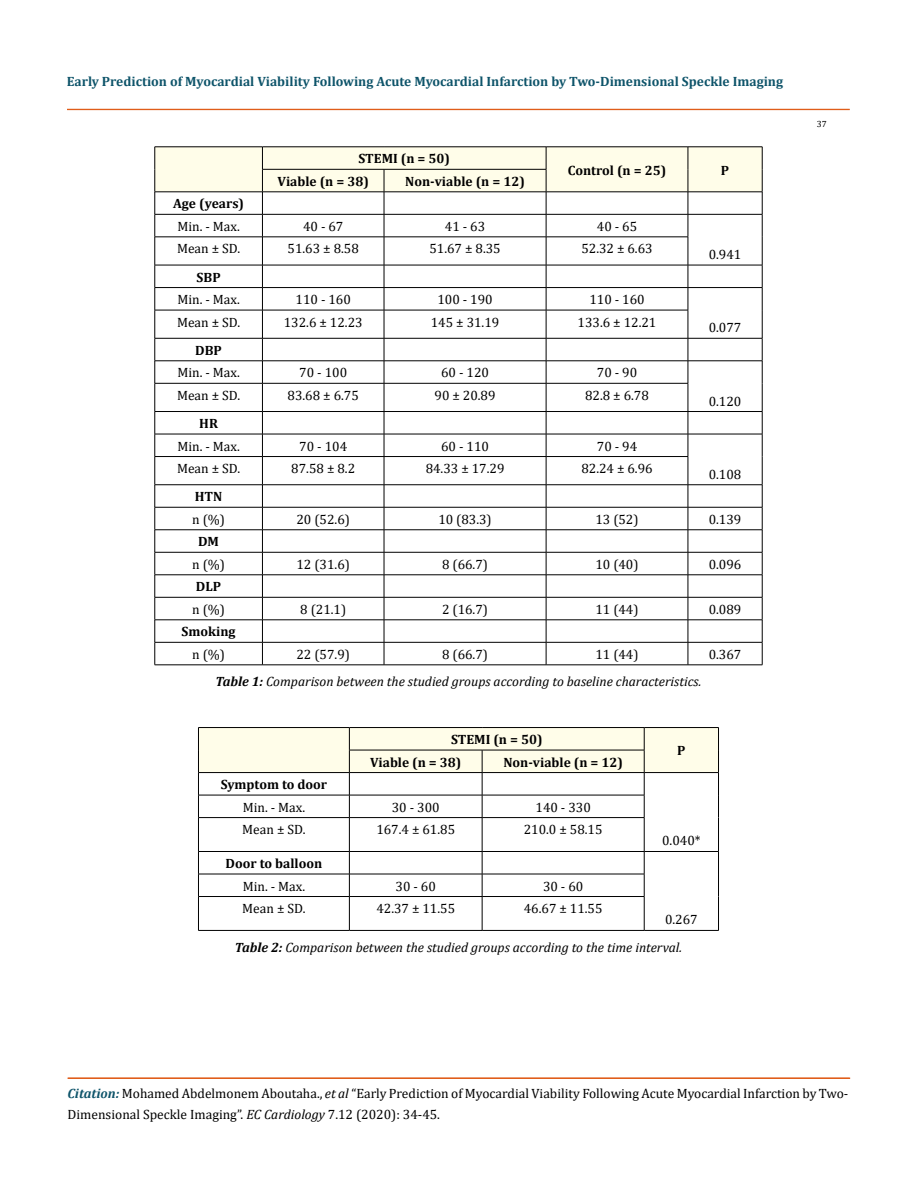
<style>
.page{position:relative;width:917px;height:1190px;background:#fff}
.page>*{position:absolute;margin:0;border:0;box-sizing:border-box;transform-origin:0 0}
.t1{font:13.5px/21px "Cambria";color:#000}
.t2{font:700 13.5px "Cambria";color:#000}
.t3{font:italic 13.5px "Cambria";color:#000}
.t4{font:700 13.5px "Cambria";color:#0e546a}
.t5{font:9px "Cambria";color:#000}
.s1{font-weight:700}
.s2{font-weight:700;font-style:italic;color:#0e546a}
.s3{font-style:italic}
</style>
<div class="page">
<div style="left:67px;top:109px;width:782px;height:1px;border:1px solid #e05d1a"></div>
<hr style="left:68px;top:1078px;width:781px;height:1px;background:#e05d1a">
<hr style="left:154px;top:146px;width:108px;height:1px;background:#000">
<hr style="left:262px;top:146px;width:122px;height:1px;background:#000">
<hr style="left:384px;top:146px;width:162px;height:1px;background:#000">
<hr style="left:546px;top:146px;width:142px;height:1px;background:#000">
<hr style="left:688px;top:146px;width:74px;height:1px;background:#000">
<svg style="left:154px;top:147px;width:609px;height:517px"></svg>
<hr style="left:154px;top:664px;width:108px;height:1px;background:#000">
<hr style="left:262px;top:664px;width:122px;height:1px;background:#000">
<hr style="left:384px;top:664px;width:162px;height:1px;background:#000">
<hr style="left:546px;top:664px;width:142px;height:1px;background:#000">
<hr style="left:688px;top:664px;width:74px;height:1px;background:#000">
<svg style="left:198px;top:727px;width:521px;height:90px"></svg>
<hr style="left:198px;top:817px;width:151px;height:1px;background:#000">
<hr style="left:198px;top:817px;width:1px;height:34px;background:#000">
<hr style="left:349px;top:817px;width:133px;height:1px;background:#000">
<hr style="left:349px;top:817px;width:1px;height:34px;background:#000">
<hr style="left:482px;top:817px;width:162px;height:1px;background:#000">
<hr style="left:482px;top:817px;width:1px;height:34px;background:#000">
<hr style="left:644px;top:817px;width:1px;height:34px;background:#000">
<hr style="left:718px;top:817px;width:1px;height:34px;background:#000">
<hr style="left:198px;top:851px;width:151px;height:1px;background:#000">
<hr style="left:349px;top:851px;width:133px;height:1px;background:#000">
<hr style="left:482px;top:851px;width:162px;height:1px;background:#000">
<hr style="left:644px;top:851px;width:74px;height:1px;background:#000">
<hr style="left:198px;top:873px;width:151px;height:1px;background:#000">
<svg style="left:198px;top:851px;width:1px;height:45px"></svg>
<hr style="left:349px;top:873px;width:133px;height:1px;background:#000">
<svg style="left:349px;top:851px;width:1px;height:45px"></svg>
<hr style="left:482px;top:873px;width:162px;height:1px;background:#000">
<svg style="left:482px;top:851px;width:1px;height:45px"></svg>
<svg style="left:644px;top:851px;width:1px;height:45px"></svg>
<svg style="left:718px;top:851px;width:1px;height:45px"></svg>
<hr style="left:198px;top:896px;width:151px;height:1px;background:#000">
<hr style="left:198px;top:896px;width:1px;height:34px;background:#000">
<hr style="left:349px;top:896px;width:133px;height:1px;background:#000">
<hr style="left:349px;top:896px;width:1px;height:34px;background:#000">
<hr style="left:482px;top:896px;width:162px;height:1px;background:#000">
<hr style="left:482px;top:896px;width:1px;height:34px;background:#000">
<hr style="left:644px;top:896px;width:1px;height:34px;background:#000">
<hr style="left:718px;top:896px;width:1px;height:34px;background:#000">
<hr style="left:198px;top:930px;width:151px;height:1px;background:#000">
<hr style="left:349px;top:930px;width:133px;height:1px;background:#000">
<hr style="left:482px;top:930px;width:162px;height:1px;background:#000">
<hr style="left:644px;top:930px;width:74px;height:1px;background:#000">
<p class="t4" style="left:67px;top:72px;width:717px">Early Prediction of Myocardial Viability Following Acute Myocardial Infarction by Two-Dimensional Speckle Imaging</p>
<p class="t2" style="left:358px;top:149px;width:93px">STEMI (n = 50)</p>
<p class="t2" style="left:277px;top:172px;width:93px">Viable (n = 38)</p>
<p class="t2" style="left:405px;top:172px;width:121px">Non-viable (n = 12)</p>
<p class="t2" style="left:568px;top:160px;width:100px">Control (n = 25)</p>
<p class="t2" style="left:721px;top:160px;width:10px">P</p>
<p class="t2" style="left:173px;top:194px;width:72px">Age (years)</p>
<p class="t1" style="left:177px;top:216px;width:64px">Min. - Max.</p>
<p class="t1" style="left:303px;top:216px;width:42px">40 - 67</p>
<p class="t1" style="left:445px;top:216px;width:42px">41 - 63</p>
<p class="t1" style="left:597px;top:216px;width:42px">40 - 65</p>
<p class="t1" style="left:177px;top:238px;width:65px">Mean ± SD.</p>
<p class="t1" style="left:287px;top:238px;width:73px">51.63 ± 8.58</p>
<p class="t1" style="left:429px;top:238px;width:73px">51.67 ± 8.35</p>
<p class="t1" style="left:581px;top:238px;width:73px">52.32 ± 6.63</p>
<p class="t2" style="left:197px;top:267px;width:26px">SBP</p>
<p class="t1" style="left:177px;top:289px;width:64px">Min. - Max.</p>
<p class="t1" style="left:295px;top:289px;width:57px">110 - 160</p>
<p class="t1" style="left:437px;top:289px;width:57px">100 - 190</p>
<p class="t1" style="left:589px;top:289px;width:57px">110 - 160</p>
<p class="t1" style="left:177px;top:311px;width:65px">Mean ± SD.</p>
<p class="t1" style="left:284px;top:311px;width:80px">132.6 ± 12.23</p>
<p class="t1" style="left:431px;top:311px;width:70px">145 ± 31.19</p>
<p class="t1" style="left:577px;top:311px;width:80px">133.6 ± 12.21</p>
<p class="t2" style="left:195px;top:341px;width:28px">DBP</p>
<p class="t1" style="left:177px;top:362px;width:64px">Min. - Max.</p>
<p class="t1" style="left:299px;top:362px;width:49px">70 - 100</p>
<p class="t1" style="left:441px;top:362px;width:49px">60 - 120</p>
<p class="t1" style="left:597px;top:362px;width:42px">70 - 90</p>
<p class="t1" style="left:177px;top:385px;width:65px">Mean ± SD.</p>
<p class="t1" style="left:287px;top:385px;width:73px">83.68 ± 6.75</p>
<p class="t1" style="left:434px;top:385px;width:63px">90 ± 20.89</p>
<p class="t1" style="left:585px;top:385px;width:65px">82.8 ± 6.78</p>
<p class="t2" style="left:199px;top:414px;width:20px">HR</p>
<p class="t1" style="left:177px;top:435px;width:64px">Min. - Max.</p>
<p class="t1" style="left:299px;top:435px;width:49px">70 - 104</p>
<p class="t1" style="left:441px;top:435px;width:49px">60 - 110</p>
<p class="t1" style="left:597px;top:435px;width:42px">70 - 94</p>
<p class="t1" style="left:708px;top:244px;width:34px">0.941</p>
<p class="t1" style="left:708px;top:317px;width:34px">0.077</p>
<p class="t1" style="left:708px;top:390px;width:34px">0.120</p>
<p class="t1" style="left:177px;top:458px;width:65px">Mean ± SD.</p>
<p class="t1" style="left:291px;top:458px;width:65px">87.58 ± 8.2</p>
<p class="t1" style="left:425px;top:458px;width:80px">84.33 ± 17.29</p>
<p class="t1" style="left:581px;top:458px;width:73px">82.24 ± 6.96</p>
<p class="t2" style="left:195px;top:487px;width:29px">HTN</p>
<p class="t1" style="left:192px;top:508px;width:34px">n (%)</p>
<p class="t1" style="left:296px;top:508px;width:55px">20 (52.6)</p>
<p class="t1" style="left:438px;top:508px;width:55px">10 (83.3)</p>
<p class="t1" style="left:595px;top:508px;width:45px">13 (52)</p>
<p class="t1" style="left:708px;top:508px;width:34px">0.139</p>
<p class="t2" style="left:198px;top:532px;width:22px">DM</p>
<p class="t1" style="left:192px;top:553px;width:34px">n (%)</p>
<p class="t1" style="left:296px;top:553px;width:55px">12 (31.6)</p>
<p class="t1" style="left:442px;top:553px;width:47px">8 (66.7)</p>
<p class="t1" style="left:595px;top:553px;width:45px">10 (40)</p>
<p class="t1" style="left:708px;top:553px;width:34px">0.096</p>
<p class="t2" style="left:196px;top:577px;width:27px">DLP</p>
<p class="t1" style="left:192px;top:598px;width:34px">n (%)</p>
<p class="t1" style="left:300px;top:598px;width:47px">8 (21.1)</p>
<p class="t1" style="left:442px;top:598px;width:47px">2 (16.7)</p>
<p class="t1" style="left:595px;top:598px;width:45px">11 (44)</p>
<p class="t1" style="left:708px;top:598px;width:34px">0.089</p>
<p class="t2" style="left:181px;top:622px;width:56px">Smoking</p>
<p class="t1" style="left:192px;top:643px;width:34px">n (%)</p>
<p class="t1" style="left:296px;top:643px;width:55px">22 (57.9)</p>
<p class="t1" style="left:442px;top:643px;width:47px">8 (66.7)</p>
<p class="t1" style="left:595px;top:643px;width:45px">11 (44)</p>
<p class="t1" style="left:708px;top:643px;width:34px">0.367</p>
<p class="t3" style="left:215px;top:672px;width:487px"><span class="s1">Table 1:</span> Comparison between the studied groups according to baseline characteristics.</p>
<p class="t1" style="left:708px;top:463px;width:34px">0.108</p>
<p class="t2" style="left:451px;top:730px;width:93px">STEMI (n = 50)</p>
<p class="t2" style="left:221px;top:775px;width:108px">Symptom to door</p>
<p class="t2" style="left:370px;top:752px;width:93px">Viable (n = 38)</p>
<p class="t2" style="left:503px;top:752px;width:121px">Non-viable (n = 12)</p>
<p class="t1" style="left:243px;top:796px;width:64px">Min. - Max.</p>
<p class="t1" style="left:392px;top:796px;width:49px">30 - 300</p>
<p class="t1" style="left:535px;top:796px;width:57px">140 - 330</p>
<p class="t1" style="left:242px;top:819px;width:65px">Mean ± SD.</p>
<p class="t1" style="left:376px;top:819px;width:80px">167.4 ± 61.85</p>
<p class="t1" style="left:523px;top:819px;width:80px">210.0 ± 58.15</p>
<p class="t2" style="left:226px;top:854px;width:98px">Door to balloon</p>
<p class="t2" style="left:677px;top:741px;width:10px">P</p>
<p class="t1" style="left:662px;top:830px;width:40px">0.040*</p>
<p class="t1" style="left:243px;top:875px;width:64px">Min. - Max.</p>
<p class="t1" style="left:395px;top:875px;width:42px">30 - 60</p>
<p class="t1" style="left:543px;top:875px;width:42px">30 - 60</p>
<p class="t1" style="left:242px;top:897px;width:65px">Mean ± SD.</p>
<p class="t1" style="left:376px;top:897px;width:80px">42.37 ± 11.55</p>
<p class="t1" style="left:524px;top:897px;width:80px">46.67 ± 11.55</p>
<p class="t3" style="left:235px;top:937px;width:449px"><span class="s1">Table 2:</span> Comparison between the studied groups according to the time interval.</p>
<p class="t1" style="left:665px;top:909px;width:34px">0.267</p>
<p class="t5" style="left:816px;top:118px;width:11px">37</p>
<p class="t1" style="left:68px;top:1083px;width:782px"><span class="s2">Citation:</span> Mohamed Abdelmonem Aboutaha., <span class="s3">et al</span> “Early Prediction of Myocardial Viability Following Acute Myocardial Infarction by Two-<br>Dimensional Speckle Imaging”. <span class="s3">EC Cardiology</span> 7.12 (2020): 34-45.</p>
</div>
